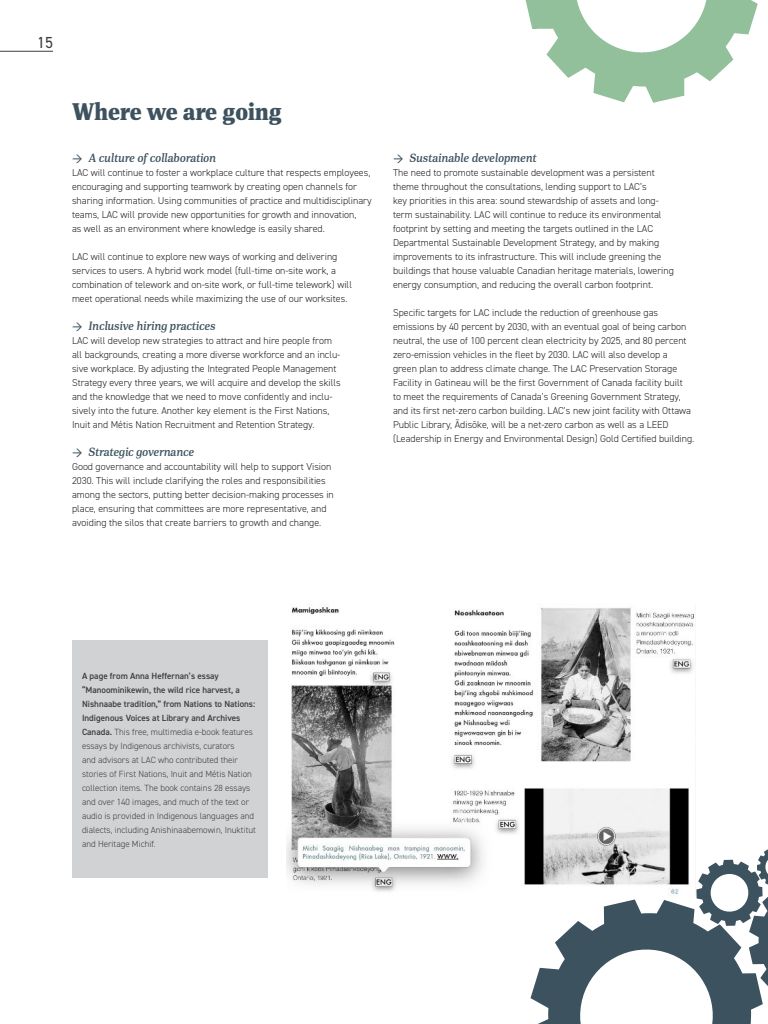
<style>
.page{position:relative;width:768px;height:1024px;background:#fff}
.page>*{position:absolute;margin:0;border:0;box-sizing:border-box;transform-origin:0 0}
.t1{font:900 24px "PFDIN Serif";color:#3d525e}
.t2{font:16px "DIN2014";color:#3e3e3f}
.t3{font:italic 500 12px "PFDIN Serif";color:#3d525e}
.t4{font:300 10px/14px "DIN2014";color:#231f20}
.t5{font:300 9px/14px "DIN2014";color:#3e3e3f}
.s1{font-family:"DIN2014";font-weight:400;font-style:normal}
.s2{font-weight:600}
</style>
<div class="page">
<svg style="left:530px;top:849px;width:238px;height:175px"></svg>
<hr style="left:0;top:51px;width:53px;height:1px;background:#3e3e3f">
<div style="left:72px;top:640px;width:196px;height:238px;background:#d1d2d4"></div>
<img style="left:286px;top:607px;width:410px;height:290px">
<img style="left:525px;top:0;width:233px;height:103px">
<h2 class="t2" style="left:37px;top:32px;width:17px">15</h2>
<h1 class="t1" style="left:72px;top:96px;width:211px">Where we are going</h1>
<p class="t3" style="left:72px;top:150px;width:146px"><span class="s1">→</span> A culture of collaboration</p>
<p class="t4" style="left:72px;top:166px;width:301px">LAC will continue to foster a workplace culture that respects employees, encouraging and supporting teamwork by creating open channels for sharing information. Using communities of practice and multidisciplinary teams, LAC will provide new opportunities for growth and innovation,<br>as well as an environment where knowledge is easily shared.</p>
<p class="t4" style="left:72px;top:250px;width:282px">LAC will continue to explore new ways of working and delivering services to users. A hybrid work model (full-time on-site work, a combination of telework and on-site work, or full-time telework) will meet operational needs while maximizing the use of our worksites.</p>
<p class="t3" style="left:72px;top:318px;width:145px"><span class="s1">→</span> Inclusive hiring practices</p>
<p class="t4" style="left:72px;top:334px;width:270px">LAC will develop new strategies to attract and hire people from all backgrounds, creating a more diverse workforce and an inclu&shy;sive workplace. By adjusting the Integrated People Management Strategy every three years, we will acquire and develop the skills and the knowledge that we need to move confidently and inclu&shy;sively into the future. Another key element is the First Nations, Inuit and Métis Nation Recruitment and Retention Strategy.</p>
<p class="t3" style="left:72px;top:444px;width:124px"><span class="s1">→</span> Strategic governance</p>
<p class="t4" style="left:72px;top:460px;width:263px">Good governance and accountability will help to support Vision 2030. This will include clarifying the roles and responsibilities among the sectors, putting better decision-making processes in place, ensuring that committees are more representative, and avoiding the silos that create barriers to growth and change.</p>
<p class="t3" style="left:393px;top:150px;width:145px"><span class="s1">→</span> Sustainable development</p>
<p class="t4" style="left:393px;top:166px;width:282px">The need to promote sustainable development was a persistent theme throughout the consultations, lending support to LAC’s<br>key priorities in this area: sound stewardship of assets and long&shy;term sustainability. LAC will continue to reduce its environmental footprint by setting and meeting the targets outlined in the LAC Departmental Sustainable Development Strategy, and by making improvements to its infrastructure. This will include greening the buildings that house valuable Canadian heritage materials, lowering energy consumption, and reducing the overall carbon footprint.</p>
<p class="t4" style="left:393px;top:306px;width:303px">Specific targets for LAC include the reduction of greenhouse gas emissions by 40 percent by 2030, with an eventual goal of being carbon neutral, the use of 100 percent clean electricity by 2025, and 80 percent zero-emission vehicles in the fleet by 2030. LAC will also develop a<br>green plan to address climate change. The LAC Preservation Storage Facility in Gatineau will be the first Government of Canada facility built<br>to meet the requirements of Canada’s Greening Government Strategy, and its first net-zero carbon building. LAC’s new joint facility with Ottawa Public Library, Ādisōke, will be a net-zero carbon as well as a LEED (Leadership in Energy and Environmental Design) Gold Certified building.</p>
<p class="t5" style="left:82px;top:668px;width:176px"><span class="s2">A page from Anna Heffernan’s essay “Manoominikewin, the wild rice harvest, a Nishnaabe tradition,” from Nations to Nations:<br>Indigenous Voices at Library and Archives Canada.</span> This free, multimedia e-book features essays by Indigenous archivists, curators<br>and advisors at LAC who contributed their stories of First Nations, Inuit and Métis Nation collection items. The book contains 28 essays and over 140 images, and much of the text or audio is provided in Indigenous languages and dialects, including Anishinaabemowin, Inuktitut and Heritage Michif.</p>
</div>
